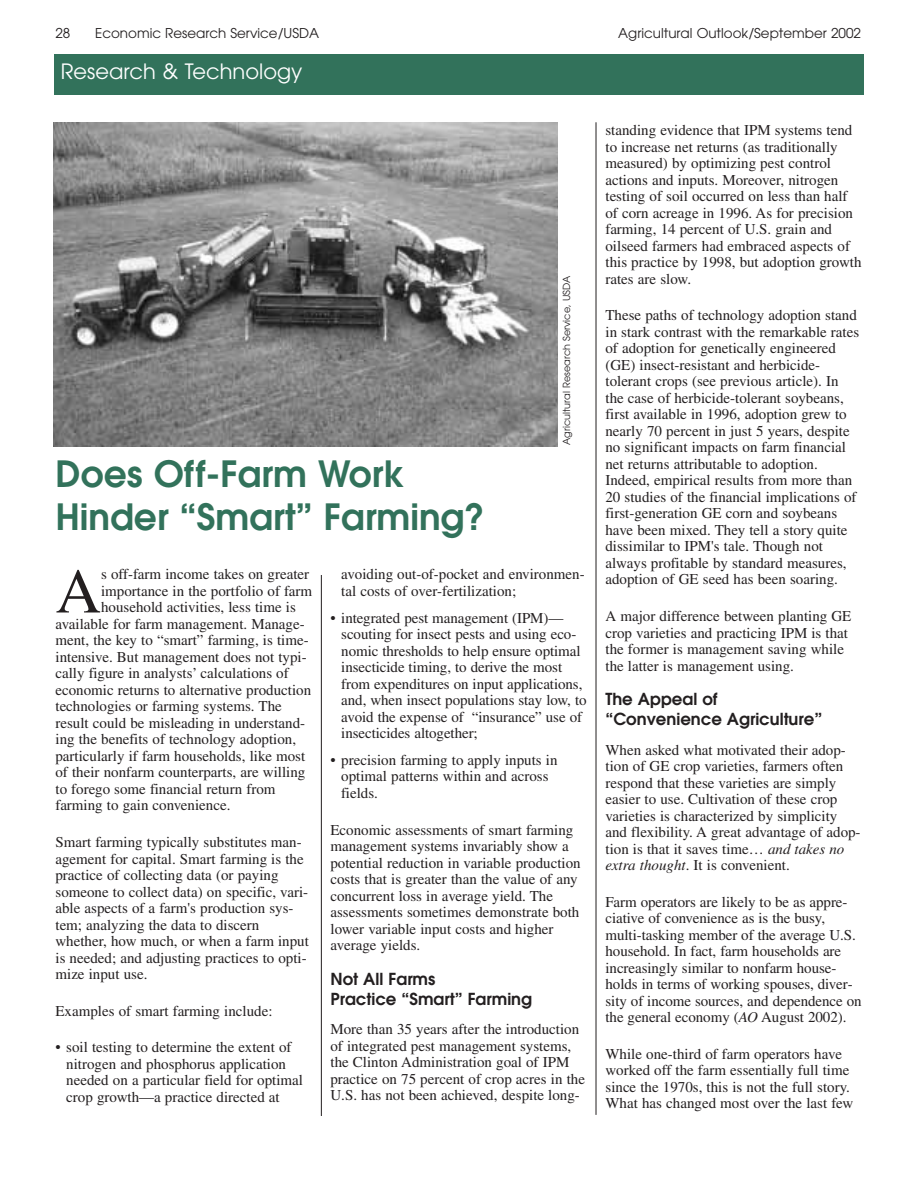
<style>
.page{position:relative;width:918px;height:1188px;background:#fff}
.page>*{position:absolute;margin:0;border:0;box-sizing:border-box;transform-origin:0 0}
.t1{font:63.3px "Times";color:#231f20}
.t2{font:600 36px/43.2px "Avant Garde";color:#32725b}
.t3{font:21px "Avant Garde";color:#fff}
.t4{font:600 16.5px/19.5px "Avant Garde";color:#231f20}
.t5{font:15px/16.5px "Times";color:#231f20}
.t6{font:13.5px "Avant Garde";color:#231f20}
.t7{font:9.75px "Avant Garde";color:#231f20}
.s1{font-style:italic}
</style>
<div class="page">
<hr style="left:596px;top:122px;width:1px;height:993px;background:#231f20">
<hr style="left:321px;top:575px;width:1px;height:541px;background:#231f20">
<div style="left:54px;top:54px;width:810px;height:40px;background:#32725b"></div>
<img style="left:54px;top:123px;width:504px;height:323px">
<p class="t6" style="left:56px;top:28px;width:16px">28</p>
<p class="t6" style="left:95px;top:28px;width:226px">Economic Research Service/USDA</p>
<p class="t6" style="left:618px;top:28px;width:244px">Agricultural Outlook/September 2002</p>
<h3 class="t3" style="left:61px;top:63px;width:243px">Research &amp; Technology</h3>
<h2 class="t2" style="left:56px;top:456px;width:431px">Does Off-Farm Work<br>Hinder “Smart” Farming?</h2>
<p class="t7" style="left:563px;top:445px;width:171px;rotate:-90deg">Agricultural Research Service, USDA</p>
<h1 class="t1" style="left:56px;top:568px;width:47px">A</h1>
<p class="t5" style="left:101px;top:568px;width:210px">s off-farm income takes on greater</p>
<p class="t5" style="left:101px;top:584px;width:213px">importance in the portfolio of farm</p>
<p class="t5" style="left:101px;top:601px;width:196px">household activities, less time is</p>
<p class="t5" style="left:56px;top:617px;width:251px">available for farm management. Manage-</p>
<p class="t5" style="left:56px;top:634px;width:255px">ment, the key to “smart” farming, is time-</p>
<p class="t5" style="left:56px;top:650px;width:253px">intensive. But management does not typi-</p>
<p class="t5" style="left:56px;top:667px;width:235px">cally figure in analysts’ calculations of</p>
<p class="t5" style="left:56px;top:683px;width:257px">economic returns to alternative production</p>
<p class="t5" style="left:56px;top:700px;width:228px">technologies or farming systems. The</p>
<p class="t5" style="left:56px;top:716px;width:251px">result could be misleading in understand-</p>
<p class="t5" style="left:56px;top:733px;width:242px">ing the benefits of technology adoption,</p>
<p class="t5" style="left:56px;top:749px;width:251px">particularly if farm households, like most</p>
<p class="t5" style="left:56px;top:766px;width:251px">of their nonfarm counterparts, are willing</p>
<p class="t5" style="left:56px;top:782px;width:222px">to forego some financial return from</p>
<p class="t5" style="left:56px;top:799px;width:177px">farming to gain convenience.</p>
<p class="t5" style="left:56px;top:835px;width:255px">Smart farming typically substitutes man&shy;agement for capital. Smart farming is the practice of collecting data (or paying someone to collect data) on specific, vari&shy;able aspects of a farm's production sys&shy;tem; analyzing the data to discern whether, how much, or when a farm input is needed; and adjusting practices to opti&shy;mize input use.</p>
<p class="t5" style="left:56px;top:1004px;width:219px">Examples of smart farming include:</p>
<p class="t5" style="left:66px;top:1040px;width:238px;text-indent:-11px">• soil testing to determine the extent of nitrogen and phosphorus application needed on a particular field for optimal crop growth—a practice directed at</p>
<p class="t5" style="left:341px;top:568px;width:245px">avoiding out-of-pocket and environmen&shy;tal costs of over-fertilization;</p>
<p class="t5" style="left:341px;top:611px;width:247px;text-indent:-11px">• integrated pest management (IPM)— scouting for insect pests and using eco&shy;nomic thresholds to help ensure optimal insecticide timing, to derive the most from expenditures on input applications, and, when insect populations stay low, to avoid the expense of “insurance” use of insecticides altogether;</p>
<p class="t5" style="left:341px;top:753px;width:218px;text-indent:-11px">• precision farming to apply inputs in optimal patterns within and across fields.</p>
<p class="t5" style="left:330px;top:823px;width:252px">Economic assessments of smart farming management systems invariably show a potential reduction in variable production costs that is greater than the value of any concurrent loss in average yield. The assessments sometimes demonstrate both lower variable input costs and higher average yields.</p>
<p class="t4" style="left:330px;top:971px;width:203px">Not All Farms<br>Practice “Smart” Farming</p>
<p class="t5" style="left:330px;top:1022px;width:256px">More than 35 years after the introduction of integrated pest management systems, the Clinton Administration goal of IPM practice on 75 percent of crop acres in the U.S. has not been achieved, despite long-</p>
<p class="t5" style="left:605px;top:124px;width:258px">standing evidence that IPM systems tend to increase net returns (as traditionally measured) by optimizing pest control actions and inputs. Moreover, nitrogen testing of soil occurred on less than half of corn acreage in 1996. As for precision farming, 14 percent of U.S. grain and oilseed farmers had embraced aspects of this practice by 1998, but adoption growth rates are slow.</p>
<p class="t5" style="left:605px;top:309px;width:255px">These paths of technology adoption stand in stark contrast with the remarkable rates of adoption for genetically engineered (GE) insect-resistant and herbicide&shy;tolerant crops (see previous article). In the case of herbicide-tolerant soybeans, first available in 1996, adoption grew to nearly 70 percent in just 5 years, despite no significant impacts on farm financial net returns attributable to adoption.<br>Indeed, empirical results from more than 20 studies of the financial implications of first-generation GE corn and soybeans have been mixed. They tell a story quite dissimilar to IPM's tale. Though not always profitable by standard measures, adoption of GE seed has been soaring.</p>
<p class="t5" style="left:605px;top:609px;width:247px">A major difference between planting GE crop varieties and practicing IPM is that the former is management saving while the latter is management using.</p>
<p class="t4" style="left:606px;top:691px;width:218px">The Appeal of “Convenience Agriculture”</p>
<p class="t5" style="left:606px;top:743px;width:257px">When asked what motivated their adop&shy;tion of GE crop varieties, farmers often respond that these varieties are simply easier to use. Cultivation of these crop varieties is characterized by simplicity and flexibility. A great advantage of adop&shy;tion is that it saves time… <span class="s1">and takes no extra thought</span>. It is convenient.</p>
<p class="t5" style="left:606px;top:895px;width:258px">Farm operators are likely to be as appre&shy;ciative of convenience as is the busy, multi-tasking member of the average U.S. household. In fact, farm households are increasingly similar to nonfarm house&shy;holds in terms of working spouses, diver&shy;sity of income sources, and dependence on the general economy (<span class="s1">AO</span> August 2002).</p>
<p class="t5" style="left:606px;top:1047px;width:249px">While one-third of farm operators have worked off the farm essentially full time since the 1970s, this is not the full story.<br>What has changed most over the last few</p>
</div>
